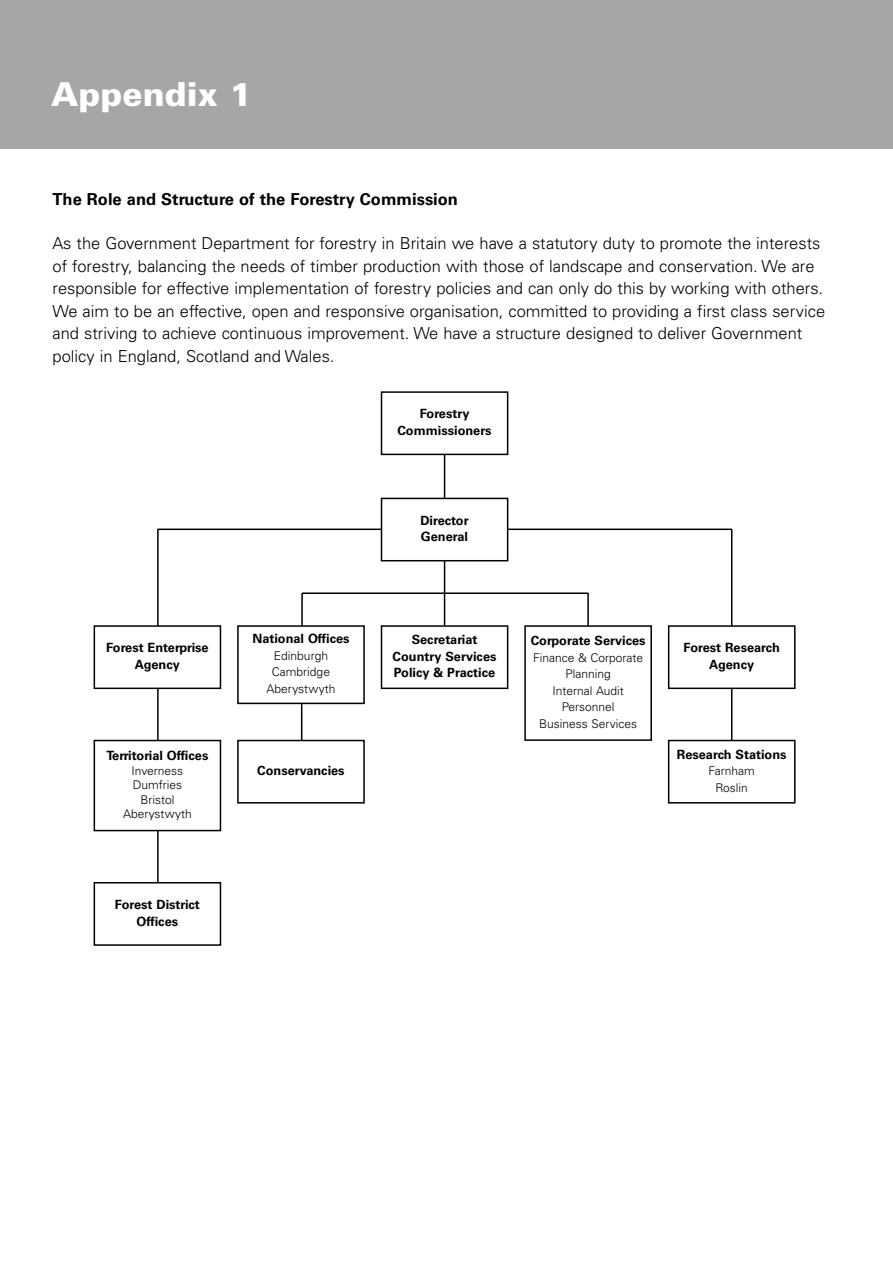
<style>
.page{position:relative;width:893px;height:1262px;background:#fff}
.page>*{position:absolute;margin:0;border:0;box-sizing:border-box;transform-origin:0 0}
.t1{font:900 33px "Univers";color:#fff}
.t2{font:300 16.5px/22.5px "Univers";color:#000}
.t3{font:700 16.5px "Univers";color:#000}
.t4{font:700 12.75px/16.5px "Univers";color:#000;text-align:center}
.t5{font:300 12px/16.5px "Univers";color:#000;text-align:center}
</style>
<div class="page">
<div style="left:0;top:0;width:892px;height:149px;background:#a6a6a6"></div>
<hr style="left:157px;top:528px;width:575px;height:2px;background:#000">
<hr style="left:157px;top:529px;width:2px;height:105px;background:#000">
<hr style="left:731px;top:668px;width:1px;height:127px;background:#000">
<hr style="left:731px;top:529px;width:1px;height:119px;background:#000">
<hr style="left:444px;top:440px;width:1px;height:228px;background:#000">
<div style="left:381px;top:392px;width:126px;height:62px;background:#fff"></div>
<div style="left:381px;top:391px;width:127px;height:64px;border:2px solid #000"></div>
<div style="left:381px;top:498px;width:126px;height:63px;background:#fff"></div>
<div style="left:381px;top:497px;width:127px;height:64px;border:2px solid #000"></div>
<div style="left:524px;top:625px;width:128px;height:116px;border:2px solid #000"></div>
<div style="left:668px;top:626px;width:126px;height:62px;background:#fff"></div>
<div style="left:668px;top:625px;width:127px;height:64px;border:2px solid #000"></div>
<div style="left:668px;top:740px;width:126px;height:63px;background:#fff"></div>
<div style="left:668px;top:739px;width:127px;height:64px;border:2px solid #000"></div>
<svg style="left:93px;top:592px;width:497px;height:354px"></svg>
<h1 class="t1" style="left:51px;top:83px;width:202px">Appendix 1</h1>
<p class="t3" style="left:53px;top:193px;width:407px">The Role and Structure of the Forestry Commission</p>
<p class="t2" style="left:53px;top:234px;width:774px">As the Government Department for forestry in Britain we have a statutory duty to promote the interests of forestry, balancing the needs of timber production with those of landscape and conservation. We are responsible for effective implementation of forestry policies and can only do this by working with others.<br>We aim to be an effective, open and responsive organisation, committed to providing a first class service and striving to achieve continuous improvement. We have a structure designed to deliver Government policy in England, Scotland and Wales.</p>
<p class="t4" style="left:397px;top:407px;width:96px">Forestry<br>Commissioners</p>
<p class="t4" style="left:106px;top:640px;width:104px">Forest Enterprise<br>Agency</p>
<p class="t4" style="left:106px;top:748px;width:103px">Territorial Offices</p>
<p class="t5" style="left:123px;top:764px;width:70px;line-height:14.4px">Inverness<br>Dumfries<br>Bristol<br>Aberystwyth</p>
<p class="t4" style="left:115px;top:897px;width:86px">Forest District<br>Offices</p>
<p class="t4" style="left:252px;top:632px;width:99px">National Offices</p>
<p class="t5" style="left:266px;top:648px;width:70px">Edinburgh<br>Cambridge<br>Aberystwyth</p>
<p class="t4" style="left:257px;top:763px;width:89px">Conservancies</p>
<p class="t4" style="left:420px;top:514px;width:50px;line-height:15.3px;text-align:left">Director<br>General</p>
<p class="t4" style="left:392px;top:632px;width:105px">Secretariat<br>Country Services<br>Policy &amp; Practice</p>
<p class="t4" style="left:530px;top:633px;width:116px">Corporate Services</p>
<p class="t5" style="left:533px;top:650px;width:112px">Finance &amp; Corporate<br>Planning<br>Internal Audit<br>Personnel<br>Business Services</p>
<p class="t4" style="left:683px;top:640px;width:98px">Forest Research<br>Agency</p>
<p class="t4" style="left:677px;top:747px;width:111px">Research Stations</p>
<p class="t5" style="left:708px;top:763px;width:48px">Farnham<br>Roslin</p>
</div>
